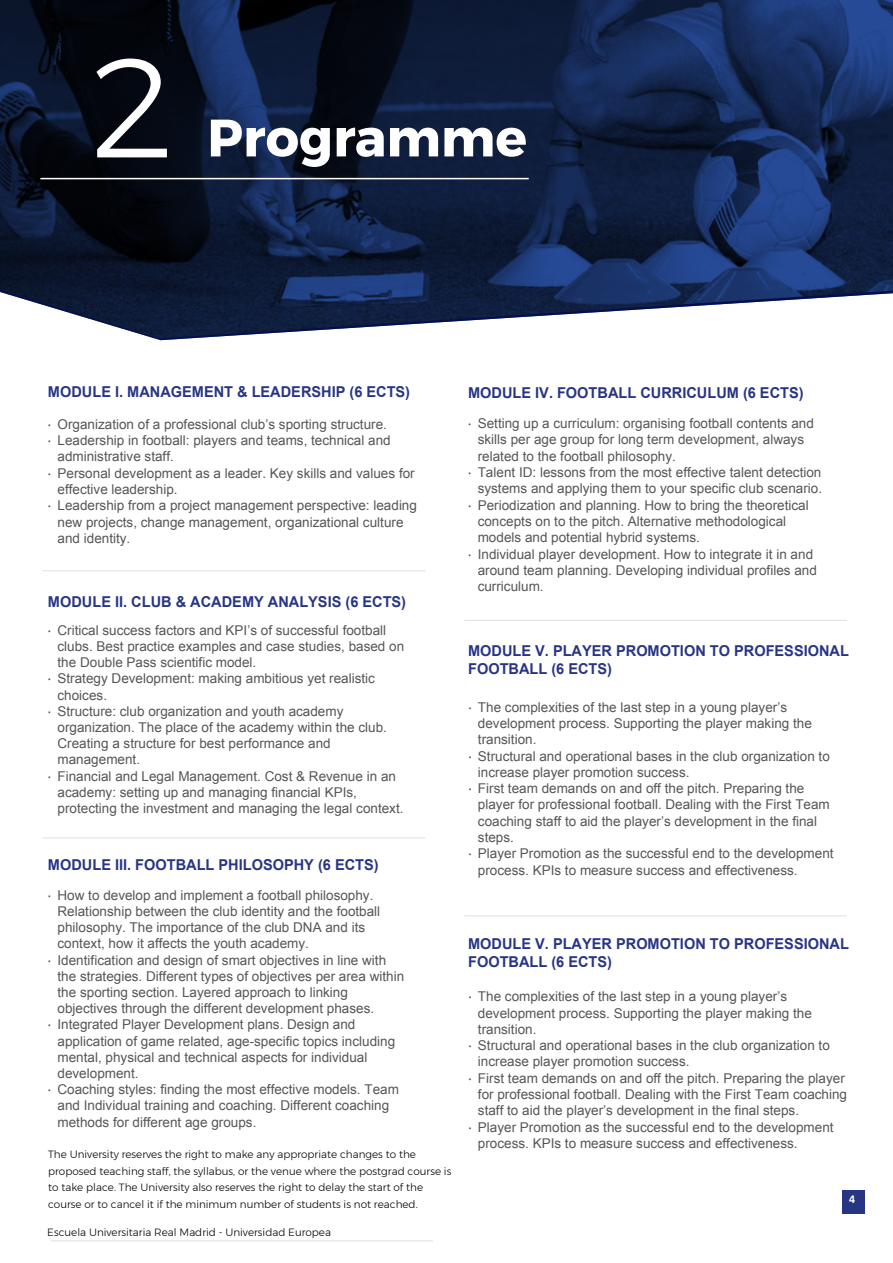
<style>
.page{position:relative;width:893px;height:1263px;background:#fff}
.page>*{position:absolute;margin:0;border:0;box-sizing:border-box;transform-origin:0 0}
.t1{font:300 140.7px "Montserrat";color:#fff}
.t2{font:700 52.5px "Montserrat";color:#fff}
.t3{font:700 15px/18px "Arial";color:#283583}
.t4{font:13.5px/16.2px "Arial";color:#575656}
.t5{font:700 12px "Calibri";color:#fff}
.t6{font:300 10.5px/16.5px "Montserrat";color:#000}
.s1{font-family:"Montserrat";font-weight:300}
</style>
<div class="page">
<div style="left:842px;top:1191px;width:22px;height:23px;background:#283583"></div>
<hr style="left:50px;top:1240px;width:383px;height:1px;background:#e0e0df">
<svg style="left:0;top:0;width:893px;height:340px;background:#202e4d"></svg>
<hr style="left:40px;top:178px;width:489px;height:1px;background:#fff">
<hr style="left:43px;top:570px;width:382px;height:1px;background:#e0e0df">
<hr style="left:464px;top:620px;width:383px;height:1px;background:#e0e0df">
<hr style="left:464px;top:915px;width:383px;height:1px;background:#e0e0df">
<hr style="left:43px;top:837px;width:382px;height:1px;background:#e0e0df">
<h1 class="t1" style="left:92px;top:2px;width:82px">2</h1>
<h2 class="t2" style="left:207px;top:96px;width:321px">Programme</h2>
<p class="t3" style="left:48px;top:384px;width:364px">MODULE I. MANAGEMENT &amp; LEADERSHIP (6 ECTS)</p>
<p class="t4" style="left:48px;top:416px;width:340px"><span class="s1">•</span> Organization of a professional club’s sporting structure.</p>
<p class="t4" style="left:58px;top:432px;width:335px;text-indent:-10px"><span class="s1">•</span> Leadership in football: players and teams, technical and administrative staff.</p>
<p class="t4" style="left:58px;top:465px;width:359px;text-indent:-10px"><span class="s1">•</span> Personal development as a leader. Key skills and values for effective leadership.</p>
<p class="t4" style="left:58px;top:498px;width:361px;text-indent:-10px"><span class="s1">•</span> Leadership from a project management perspective: leading new projects, change management, organizational culture and identity.</p>
<p class="t3" style="left:48px;top:593px;width:360px">MODULE II. CLUB &amp; ACADEMY ANALYSIS (6 ECTS)</p>
<p class="t4" style="left:58px;top:622px;width:348px;text-indent:-10px"><span class="s1">•</span> Critical success factors and KPI’s of successful football clubs. Best practice examples and case studies, based on the Double Pass scientific model.</p>
<p class="t4" style="left:58px;top:671px;width:319px;text-indent:-10px"><span class="s1">•</span> Strategy Development: making ambitious yet realistic choices.</p>
<p class="t4" style="left:58px;top:703px;width:331px;text-indent:-10px"><span class="s1">•</span> Structure: club organization and youth academy organization. The place of the academy within the club.<br>Creating a structure for best performance and management.</p>
<p class="t4" style="left:58px;top:768px;width:347px;text-indent:-10px"><span class="s1">•</span> Financial and Legal Management. Cost &amp; Revenue in an academy: setting up and managing financial KPIs, protecting the investment and managing the legal context.</p>
<p class="t3" style="left:48px;top:856px;width:332px">MODULE III. FOOTBALL PHILOSOPHY (6 ECTS)</p>
<p class="t4" style="left:58px;top:887px;width:324px;text-indent:-10px"><span class="s1">•</span> How to develop and implement a football philosophy.<br>Relationship between the club identity and the football philosophy. The importance of the club DNA and its context, how it affects the youth academy.</p>
<p class="t4" style="left:58px;top:952px;width:348px;text-indent:-10px"><span class="s1">•</span> Identification and design of smart objectives in line with the strategies. Different types of objectives per area within the sporting section. Layered approach to linking objectives through the different development phases.</p>
<p class="t4" style="left:58px;top:1017px;width:339px;text-indent:-10px"><span class="s1">•</span> Integrated Player Development plans. Design and application of game related, age-specific topics including mental, physical and technical aspects for individual development.</p>
<p class="t4" style="left:58px;top:1081px;width:343px;text-indent:-10px"><span class="s1">•</span> Coaching styles: finding the most effective models. Team and Individual training and coaching. Different coaching methods for different age groups.</p>
<p class="t6" style="left:48px;top:1146px;width:405px">The University reserves the right to make any appropriate changes to the proposed teaching staff, the syllabus, or the venue where the postgrad course is to take place. The University also reserves the right to delay the start of the course or to cancel it if the minimum number of students is not reached.</p>
<p class="t6" style="left:47px;top:1223px;width:285px">Escuela Universitaria Real Madrid - Universidad Europea</p>
<p class="t3" style="left:468px;top:385px;width:337px">MODULE IV. FOOTBALL CURRICULUM (6 ECTS)</p>
<p class="t4" style="left:478px;top:415px;width:338px;text-indent:-10px"><span class="s1">•</span> Setting up a curriculum: organising football contents and skills per age group for long term development, always related to the football philosophy.</p>
<p class="t4" style="left:468px;top:464px;width:355px;text-align:right"><span class="s1">•</span> Talent ID: lessons from the most effective talent detection systems and applying them to your specific club scenario.</p>
<p class="t4" style="left:478px;top:497px;width:332px;text-indent:-10px"><span class="s1">•</span> Periodization and planning. How to bring the theoretical concepts on to the pitch. Alternative methodological models and potential hybrid systems.</p>
<p class="t4" style="left:478px;top:546px;width:341px;text-indent:-10px"><span class="s1">•</span> Individual player development. How to integrate it in and around team planning. Developing individual profiles and curriculum.</p>
<p class="t3" style="left:468px;top:643px;width:382px">MODULE V. PLAYER PROMOTION TO PROFESSIONAL<br>FOOTBALL (6 ECTS)</p>
<p class="t4" style="left:478px;top:699px;width:335px;text-indent:-10px"><span class="s1">•</span> The complexities of the last step in a young player’s development process. Supporting the player making the transition.</p>
<p class="t4" style="left:478px;top:748px;width:353px;text-indent:-10px"><span class="s1">•</span> Structural and operational bases in the club organization to increase player promotion success.</p>
<p class="t4" style="left:478px;top:780px;width:353px;text-indent:-10px"><span class="s1">•</span> First team demands on and off the pitch. Preparing the player for professional football. Dealing with the First Team coaching staff to aid the player’s development in the final steps.</p>
<p class="t4" style="left:478px;top:846px;width:357px;text-indent:-10px"><span class="s1">•</span> Player Promotion as the successful end to the development process. KPIs to measure success and effectiveness.</p>
<p class="t3" style="left:468px;top:935px;width:382px">MODULE V. PLAYER PROMOTION TO PROFESSIONAL<br>FOOTBALL (6 ECTS)</p>
<p class="t4" style="left:478px;top:989px;width:335px;text-indent:-10px"><span class="s1">•</span> The complexities of the last step in a young player’s development process. Supporting the player making the transition.</p>
<p class="t4" style="left:478px;top:1037px;width:353px;text-indent:-10px"><span class="s1">•</span> Structural and operational bases in the club organization to increase player promotion success.</p>
<p class="t4" style="left:478px;top:1070px;width:371px;text-indent:-10px"><span class="s1">•</span> First team demands on and off the pitch. Preparing the player for professional football. Dealing with the First Team coaching staff to aid the player’s development in the final steps.</p>
<p class="t4" style="left:478px;top:1119px;width:357px;text-indent:-10px"><span class="s1">•</span> Player Promotion as the successful end to the development process. KPIs to measure success and effectiveness.</p>
<p class="t5" style="left:849px;top:1191px;width:8px">4</p>
</div>
